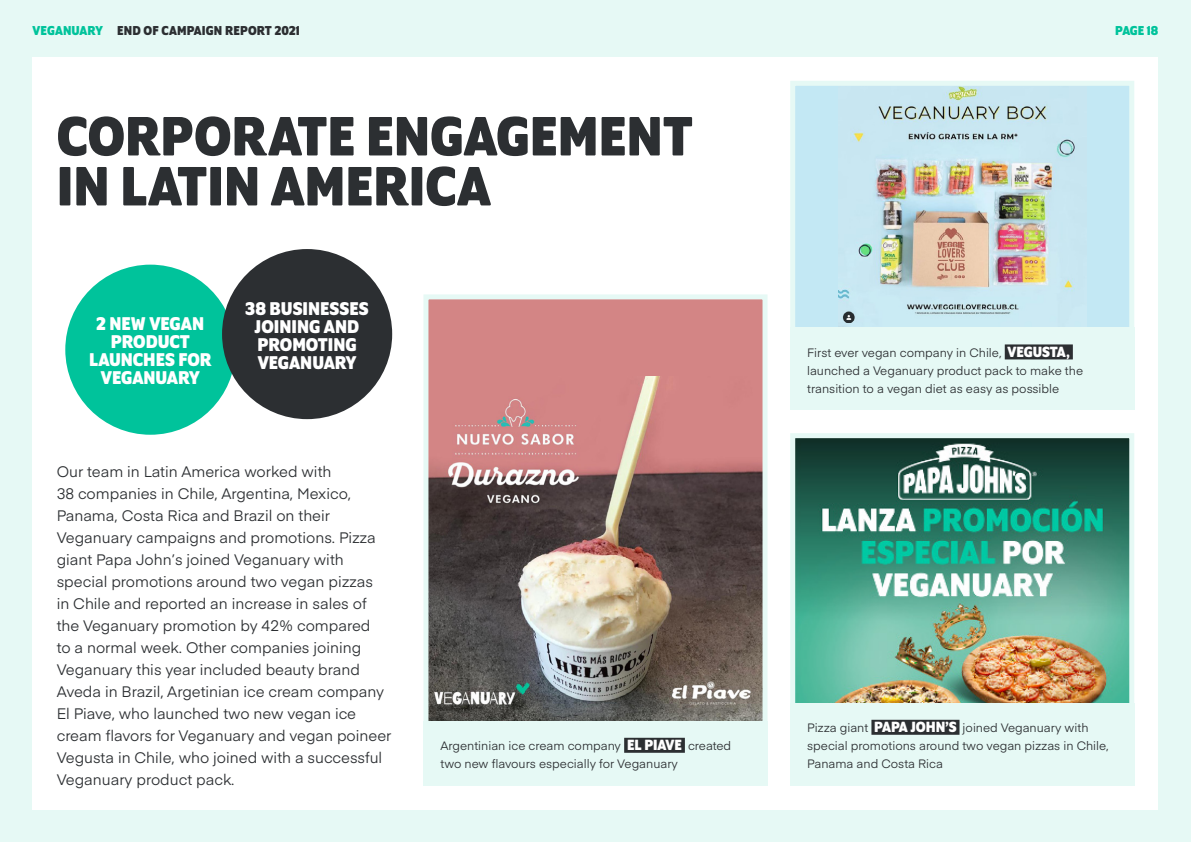
<style>
.page{position:relative;width:1191px;height:842px;background:#e6f9f5}
.page>*{position:absolute;margin:0;border:0;box-sizing:border-box;transform-origin:0 0}
.t1{font:700 60px/50px "Program OT";color:#2c2f32}
.t2{font:700 20px/18px "Program OT";color:#fff;text-align:center}
.t3{font:15px/22px "Eina 01";color:#2c2f32}
.t4{font:700 14px "Program OT";letter-spacing:.01em;color:#2c2f32}
.t5{font:700 14px "Program OT";letter-spacing:-.01em;color:#00c39b}
.t6{font:12px/18px "Eina 01";color:#2c2f32}
.s1{color:#00c39b}
.s2{font-family:"Program OT";font-weight:700;font-size:16px;color:#fff}
</style>
<div class="page">
<div style="left:33px;top:57px;width:1125px;height:752px;background:#fff"></div>
<div style="left:65px;top:265px;width:170px;height:170px;background:#00c39b;border-radius:50%"></div>
<div style="left:222px;top:249px;width:170px;height:170px;background:#2c2f32;border-radius:50%"></div>
<img style="left:796px;top:439px;width:332px;height:264px">
<div style="left:790px;top:433px;width:344px;height:352px;border:5px solid #e6f9f5"></div>
<div style="left:792px;top:83px;width:339px;height:324px;background:#c3e8f4"></div>
<img style="left:838px;top:87px;width:248px;height:241px">
<div style="left:790px;top:81px;width:344px;height:329px;border:5px solid #e6f9f5"></div>
<div style="left:426px;top:297px;width:339px;height:486px;background:#d38585"></div>
<img style="left:429px;top:377px;width:332px;height:344px">
<div style="left:423px;top:294px;width:344px;height:491px;border:5px solid #e6f9f5"></div>
<div style="left:423px;top:721px;width:344px;height:64px;background:#e6f9f5"></div>
<div style="left:624px;top:738px;width:61px;height:15px;background:#2c2f32"></div>
<div style="left:790px;top:703px;width:344px;height:82px;background:#e6f9f5"></div>
<div style="left:871px;top:720px;width:88px;height:15px;background:#2c2f32"></div>
<div style="left:790px;top:328px;width:344px;height:82px;background:#e6f9f5"></div>
<div style="left:1004px;top:344px;width:68px;height:15px;background:#2c2f32"></div>
<p class="t4" style="left:33px;top:22px;width:269px"><span class="s1">VEGANUARY</span> END OF CAMPAIGN REPORT 2021</p>
<p class="t5" style="left:1115px;top:22px;width:45px">PAGE 18</p>
<h1 class="t1" style="left:57px;top:110px;width:638px">CORPORATE ENGAGEMENT<br>IN LATIN AMERICA</h1>
<h2 class="t2" style="left:89px;top:315px;width:124px">2 NEW VEGAN<br>PRODUCT<br>LAUNCHES FOR<br>VEGANUARY</h2>
<h2 class="t2" style="left:246px;top:299px;width:124px">38 BUSINESSES<br>JOINING AND<br>PROMOTING<br>VEGANUARY</h2>
<p class="t3" style="left:57px;top:460px;width:336px">Our team in Latin America worked with<br>38 companies in Chile, Argentina, Mexico, Panama, Costa Rica and Brazil on their Veganuary campaigns and promotions. Pizza giant Papa John’s joined Veganuary with special promotions around two vegan pizzas<br>in Chile and reported an increase in sales of the Veganuary promotion by 42% compared<br>to a normal week. Other companies joining Veganuary this year included beauty brand Aveda in Brazil, Argetinian ice cream company El Piave, who launched two new vegan ice cream flavors for Veganuary and vegan poineer Vegusta in Chile, who joined with a successful Veganuary product pack.</p>
<p class="t6" style="left:440px;top:736px;width:292px">Argentinian ice cream company <span class="s2">EL PIAVE</span> created two new flavours especially for Veganuary</p>
<p class="t6" style="left:807px;top:343px;width:277px">First ever vegan company in Chile, <span class="s2">VEGUSTA, </span>launched a Veganuary product pack to make the transition to a vegan diet as easy as possible</p>
<p class="t6" style="left:807px;top:718px;width:303px">Pizza giant <span class="s2">PAPA JOHN’S</span> joined Veganuary with special promotions around two vegan pizzas in Chile,<br>Panama and Costa Rica</p>
</div>
